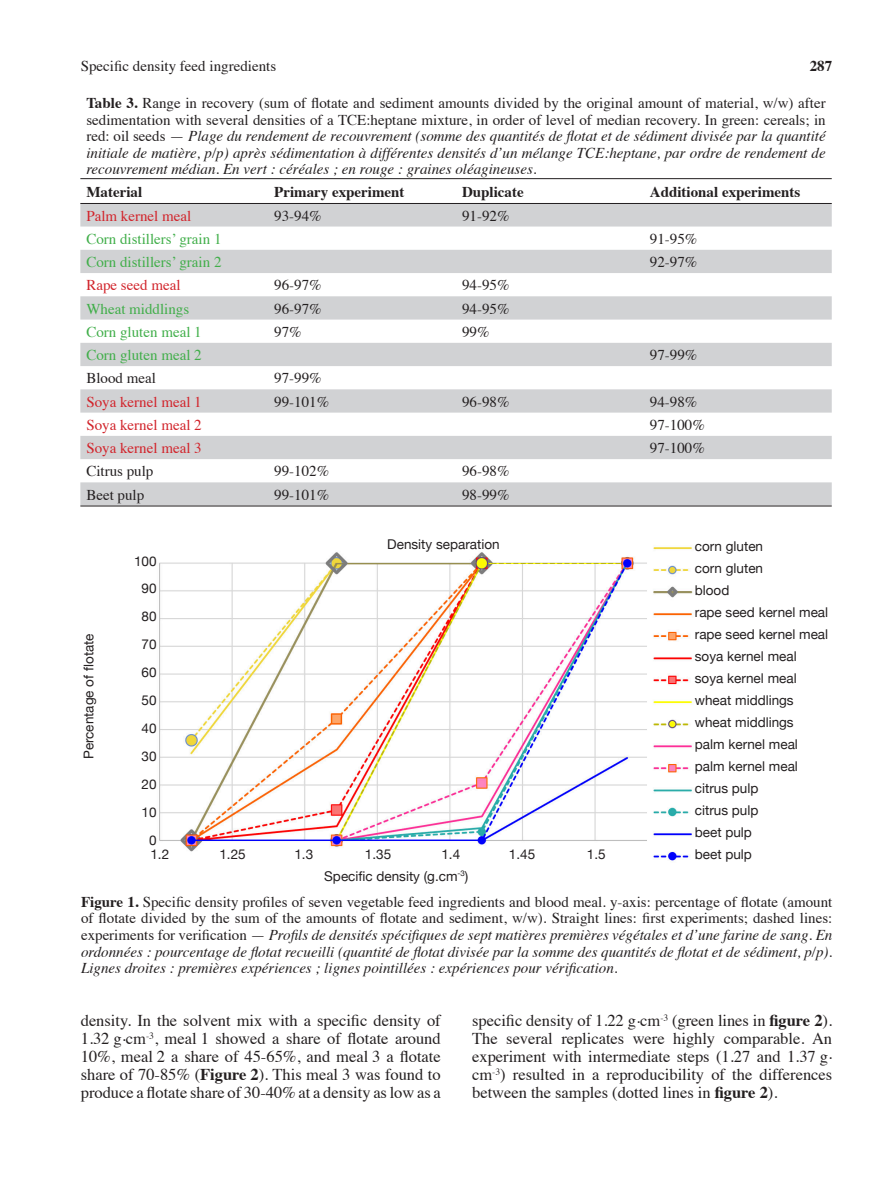
<style>
.page{position:relative;width:893px;height:1191px;background:#fff}
.page>*{position:absolute;margin:0;border:0;box-sizing:border-box;transform-origin:0 0}
.t1{font:16.5px/18px "Times";color:#231f20;text-align:justify}
.Titre_Illustration{font:italic 15px/16.5px "Times";color:#231f20;text-align:justify}
.Texte_tableau{font:15px "Times";color:#231f20}
.Texte_tableau-2{font:15px "Times";color:#40ae49}
.Texte_tableau-3{font:15px "Times";color:#d1232a}
.Texte_tableau-4{font:700 15px "Times";color:#231f20}
.Helvetica{font:13.5px "Helvetica Neue";color:#231f20}
.s1{font-weight:700;font-style:normal}
.s2{font-style:normal}
.s3{font-weight:700}
</style>
<div class="page">
<svg style="left:80px;top:204px;width:752px;height:301px;fill:#d1d2d4"></svg>
<hr style="left:80px;top:178px;width:752px;height:1px;background:#231f20">
<hr style="left:80px;top:505px;width:752px;height:1px;background:#231f20">
<hr style="left:80px;top:203px;width:752px;height:1px;background:#231f20">
<img style="left:159px;top:547px;width:534px;height:314px">
<p class="Texte_tableau" style="left:81px;top:52px;width:197px">Specific density feed ingredients</p>
<p class="Texte_tableau-4" style="left:810px;top:51px;width:24px">287</p>
<p class="Titre_Illustration" style="left:86px;top:94px;width:741px"><span class="s1">Table 3.</span> <span class="s2">Range in recovery (sum of flotate and sediment amounts divided by the original amount of material, w/w) after sedimentation with several densities of a TCE:heptane mixture, in order of level of median recovery. In green: cereals; in red: oil seeds —</span> Plage du rendement de recouvrement (somme des quantités de flotat et de sédiment divisée par la quantité initiale de matière, p/p) après sédimentation à différentes densités d’un mélange TCE:heptane, par ordre de rendement de recouvrement médian. En vert : céréales ; en rouge : graines oléagineuses<span class="s2">.</span></p>
<p class="Texte_tableau-4" style="left:86px;top:178px;width:57px">Material</p>
<p class="Texte_tableau-4" style="left:274px;top:178px;width:132px">Primary experiment</p>
<p class="Texte_tableau-4" style="left:462px;top:178px;width:63px">Duplicate</p>
<p class="Texte_tableau-4" style="left:650px;top:178px;width:152px">Additional experiments</p>
<p class="Texte_tableau-3" style="left:86px;top:201px;width:106px">Palm kernel meal</p>
<p class="Texte_tableau" style="left:274px;top:201px;width:49px">93-94%</p>
<p class="Texte_tableau" style="left:462px;top:201px;width:49px">91-92%</p>
<p class="Texte_tableau-2" style="left:86px;top:225px;width:137px">Corn distillers’ grain 1</p>
<p class="Texte_tableau" style="left:650px;top:225px;width:49px">91-95%</p>
<p class="Texte_tableau-2" style="left:86px;top:248px;width:137px">Corn distillers’ grain 2</p>
<p class="Texte_tableau" style="left:650px;top:248px;width:49px">92-97%</p>
<p class="Texte_tableau-3" style="left:86px;top:271px;width:96px">Rape seed meal</p>
<p class="Texte_tableau" style="left:274px;top:271px;width:49px">96-97%</p>
<p class="Texte_tableau" style="left:462px;top:271px;width:49px">94-95%</p>
<p class="Texte_tableau-2" style="left:86px;top:294px;width:104px">Wheat middlings</p>
<p class="Texte_tableau" style="left:274px;top:294px;width:49px">96-97%</p>
<p class="Texte_tableau" style="left:462px;top:294px;width:49px">94-95%</p>
<p class="Texte_tableau-2" style="left:86px;top:318px;width:117px">Corn gluten meal 1</p>
<p class="Texte_tableau" style="left:274px;top:318px;width:29px">97%</p>
<p class="Texte_tableau" style="left:462px;top:318px;width:29px">99%</p>
<p class="Texte_tableau-2" style="left:86px;top:341px;width:117px">Corn gluten meal 2</p>
<p class="Texte_tableau" style="left:650px;top:341px;width:49px">97-99%</p>
<p class="Texte_tableau" style="left:86px;top:364px;width:71px">Blood meal</p>
<p class="Texte_tableau" style="left:274px;top:364px;width:49px">97-99%</p>
<p class="Texte_tableau-3" style="left:86px;top:387px;width:117px">Soya kernel meal 1</p>
<p class="Texte_tableau" style="left:274px;top:387px;width:56px">99-101%</p>
<p class="Texte_tableau" style="left:462px;top:387px;width:49px">96-98%</p>
<p class="Texte_tableau" style="left:650px;top:387px;width:49px">94-98%</p>
<p class="Texte_tableau-3" style="left:86px;top:411px;width:117px">Soya kernel meal 2</p>
<p class="Texte_tableau" style="left:650px;top:411px;width:56px">97-100%</p>
<p class="Texte_tableau-3" style="left:86px;top:434px;width:117px">Soya kernel meal 3</p>
<p class="Texte_tableau" style="left:650px;top:434px;width:56px">97-100%</p>
<p class="Texte_tableau" style="left:86px;top:457px;width:69px">Citrus pulp</p>
<p class="Texte_tableau" style="left:274px;top:457px;width:56px">99-102%</p>
<p class="Texte_tableau" style="left:462px;top:457px;width:49px">96-98%</p>
<p class="Texte_tableau" style="left:86px;top:480px;width:59px">Beet pulp</p>
<p class="Texte_tableau" style="left:274px;top:480px;width:56px">99-101%</p>
<p class="Texte_tableau" style="left:462px;top:480px;width:49px">98-99%</p>
<p class="Helvetica" style="left:387px;top:534px;width:114px">Density separation</p>
<p class="Helvetica" style="left:695px;top:537px;width:70px">corn gluten</p>
<p class="Helvetica" style="left:695px;top:559px;width:70px">corn gluten</p>
<p class="Helvetica" style="left:695px;top:581px;width:36px">blood</p>
<p class="Helvetica" style="left:695px;top:603px;width:135px">rape seed kernel meal</p>
<p class="Helvetica" style="left:695px;top:625px;width:135px">rape seed kernel meal</p>
<p class="Helvetica" style="left:695px;top:647px;width:103px">soya kernel meal</p>
<p class="Helvetica" style="left:695px;top:669px;width:103px">soya kernel meal</p>
<p class="Helvetica" style="left:695px;top:691px;width:100px">wheat middlings</p>
<p class="Helvetica" style="left:695px;top:713px;width:100px">wheat middlings</p>
<p class="Helvetica" style="left:695px;top:735px;width:105px">palm kernel meal</p>
<p class="Helvetica" style="left:695px;top:757px;width:105px">palm kernel meal</p>
<p class="Helvetica" style="left:695px;top:779px;width:65px">citrus pulp</p>
<p class="Helvetica" style="left:695px;top:801px;width:65px">citrus pulp</p>
<p class="Helvetica" style="left:695px;top:823px;width:59px">beet pulp</p>
<p class="Helvetica" style="left:695px;top:845px;width:59px">beet pulp</p>
<p class="Titre_Illustration" style="left:81px;top:892px;width:753px"><span class="s1">Figure 1.</span> <span class="s2">Specific density profiles of seven vegetable feed ingredients and blood meal. y-axis: percentage of flotate (amount of flotate divided by the sum of the amounts of flotate and sediment, w/w). Straight lines: first experiments; dashed lines: experiments for verification —</span> Profils de densités spécifiques de sept matières premières végétales et d’une farine de sang. En ordonnées : pourcentage de flotat recueilli (quantité de flotat divisée par la somme des quantités de flotat et de sédiment, p/p).<br>Lignes droites : premières expériences ; lignes pointillées : expériences pour vérification.</p>
<p class="Helvetica" style="left:134px;top:551px;width:24px">100</p>
<p class="Helvetica" style="left:142px;top:578px;width:17px">90</p>
<p class="Helvetica" style="left:142px;top:606px;width:17px">80</p>
<p class="Helvetica" style="left:142px;top:634px;width:17px">70</p>
<p class="Helvetica" style="left:142px;top:662px;width:17px">60</p>
<p class="Helvetica" style="left:142px;top:690px;width:17px">50</p>
<p class="Helvetica" style="left:142px;top:718px;width:17px">40</p>
<p class="Helvetica" style="left:142px;top:746px;width:17px">30</p>
<p class="Helvetica" style="left:142px;top:774px;width:17px">20</p>
<p class="Helvetica" style="left:142px;top:802px;width:17px">10</p>
<p class="Helvetica" style="left:149px;top:830px;width:9px">0</p>
<p class="Helvetica" style="left:79px;top:759px;width:127px;rotate:-90deg">Percentage of flotate</p>
<p class="Helvetica" style="left:150px;top:844px;width:20px">1.2</p>
<p class="Helvetica" style="left:219px;top:844px;width:28px">1.25</p>
<p class="Helvetica" style="left:294px;top:844px;width:20px">1.3</p>
<p class="Helvetica" style="left:365px;top:844px;width:28px">1.35</p>
<p class="Helvetica" style="left:441px;top:844px;width:20px">1.4</p>
<p class="Helvetica" style="left:509px;top:844px;width:28px">1.45</p>
<p class="Helvetica" style="left:587px;top:844px;width:20px">1.5</p>
<p class="Helvetica" style="left:324px;top:866px;width:146px">Specific density (g.cm<sup>-3</sup>)</p>
<p class="t1" style="left:81px;top:1010px;width:361px">density. In the solvent mix with a specific density of 1.32 g.cm<sup>-3</sup>, meal 1 showed a share of flotate around 10%, meal 2 a share of 45-65%, and meal 3 a flotate share of 70-85% (<span class="s3">Figure 2</span>). This meal 3 was found to produce a flotate share of 30-40% at a density as low as a</p>
<p class="t1" style="left:472px;top:1010px;width:361px">specific density of 1.22 g.cm<sup>-3</sup> (green lines in <span class="s3">figure 2</span>).<br>The several replicates were highly comparable. An experiment with intermediate steps (1.27 and 1.37 g. cm<sup>-3</sup>) resulted in a reproducibility of the differences between the samples (dotted lines in <span class="s3">figure 2</span>).</p>
</div>
